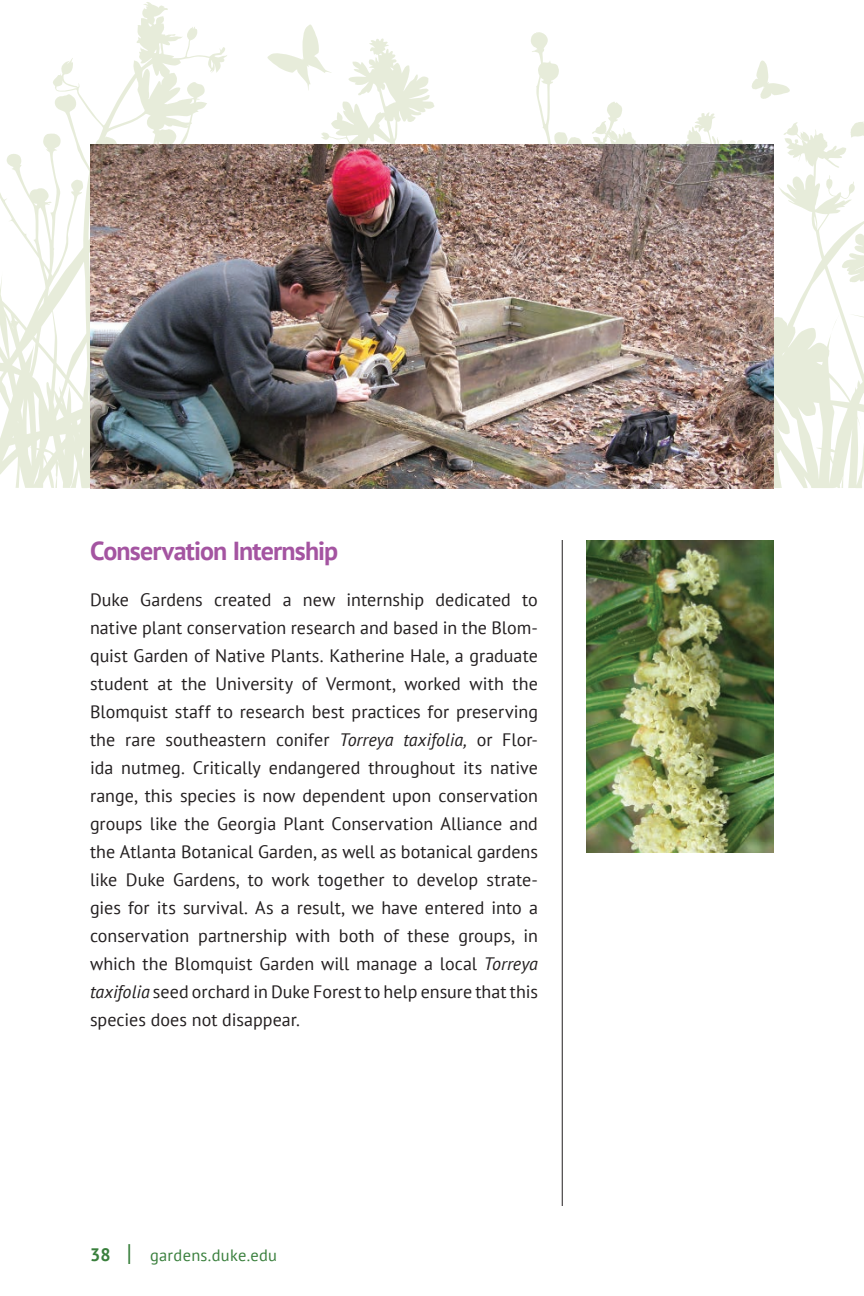
<style>
.page{position:relative;width:864px;height:1296px;background:#fff}
.page>*{position:absolute;margin:0;border:0;box-sizing:border-box;transform-origin:0 0}
.t1{font:700 26px "PT Sans";letter-spacing:-.03em;color:#a454a1}
.t2{font:18px/28px "PT Sans";color:#231f20;text-align:justify}
.t3{font:16.4px "PT Sans";letter-spacing:.02em;color:#397f3c}
.s1{font-style:italic}
.s2{font-weight:700;font-size:18px}
.s3{font-size:24px}
</style>
<div class="page">
<svg style="left:0;top:2px;width:863px;height:487px"></svg>
<svg style="left:832px;top:315px;width:7px;height:17px"></svg>
<hr style="left:562px;top:540px;width:1px;height:666px;background:#231f20">
<img style="left:90px;top:144px;width:684px;height:344px">
<img style="left:863px;top:121px;width:1px;height:354px">
<img style="left:586px;top:540px;width:188px;height:312px">
<h1 class="t1" style="left:90px;top:533px;width:250px">Conservation Internship</h1>
<p class="t2" style="left:90px;top:585px;width:450px">Duke Gardens created a new internship dedicated to native plant conservation research and based in the Blom&shy;quist Garden of Native Plants. Katherine Hale, a graduate student at the University of Vermont, worked with the Blomquist staff to research best practices for preserving the rare southeastern conifer <span class="s1">Torreya taxifolia,</span> or Flor&shy;ida nutmeg. Critically endangered throughout its native range, this species is now dependent upon conservation groups like the Georgia Plant Conservation Alliance and the Atlanta Botanical Garden, as well as botanical gardens like Duke Gardens, to work together to develop strate&shy;gies for its survival. As a result, we have entered into a conservation partnership with both of these groups, in which the Blomquist Garden will manage a local <span class="s1">Torreya taxifolia</span> seed orchard in Duke Forest to help ensure that this species does not disappear.</p>
<p class="t3" style="left:90px;top:1244px;width:189px"><span class="s2">38</span> <span class="s3">|</span> gardens.duke.edu</p>
</div>
